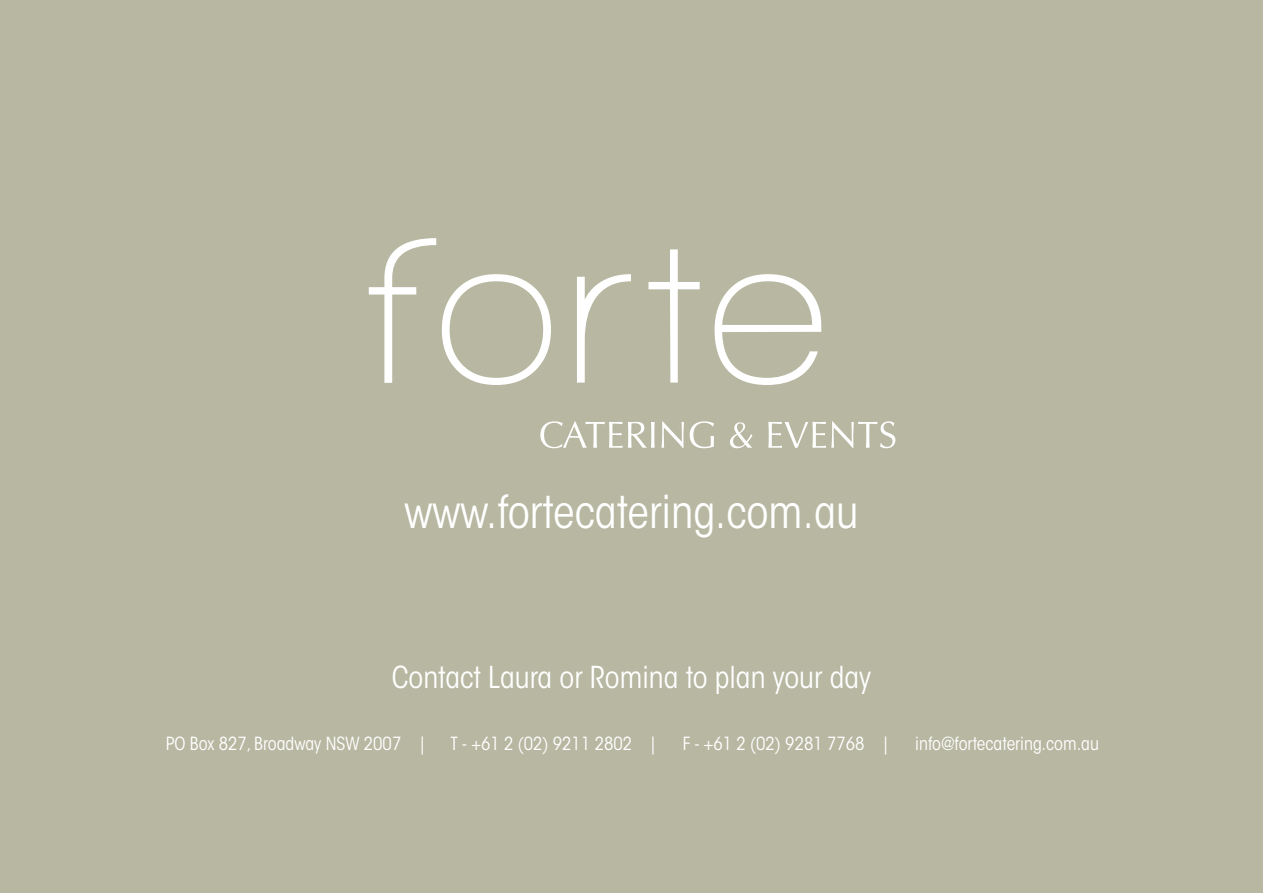
<style>
.page{position:relative;width:1263px;height:893px;background:#b7b7a2}
.page>*{position:absolute;margin:0;border:0;box-sizing:border-box;transform-origin:0 0}
.t1{font:condensed 45px "ITC Avant Garde Std";color:#fff}
.t2{font:condensed 30px "ITC Avant Garde Std";color:#fff}
.t3{font:condensed 18px "ITC Avant Garde Std";color:#fff}
</style>
<div class="page">
<svg style="left:369px;top:238px;width:67px;height:145px"></svg>
<svg style="left:442px;top:274px;width:109px;height:111px"></svg>
<svg style="left:577px;top:274px;width:54px;height:109px"></svg>
<svg style="left:648px;top:249px;width:52px;height:134px"></svg>
<svg style="left:714px;top:274px;width:107px;height:111px"></svg>
<svg style="left:540px;top:421px;width:115px;height:27px"></svg>
<svg style="left:661px;top:421px;width:23px;height:27px"></svg>
<svg style="left:690px;top:421px;width:24px;height:27px"></svg>
<svg style="left:730px;top:422px;width:22px;height:26px"></svg>
<svg style="left:768px;top:421px;width:127px;height:27px"></svg>
<h1 class="t1" style="left:404px;top:484px;width:456px">www.fortecatering.com.au</h1>
<h2 class="t2" style="left:392px;top:659px;width:481px">Contact Laura or Romina to plan your day</h2>
<p class="t3" style="left:166px;top:732px;width:262px">PO Box 827, Broadway NSW 2007 |</p>
<p class="t3" style="left:450px;top:732px;width:208px">T - +61 2 (02) 9211 2802 |</p>
<p class="t3" style="left:683px;top:732px;width:208px">F - +61 2 (02) 9281 7768 |</p>
<p class="t3" style="left:915px;top:732px;width:185px">info@fortecatering.com.au</p>
</div>
